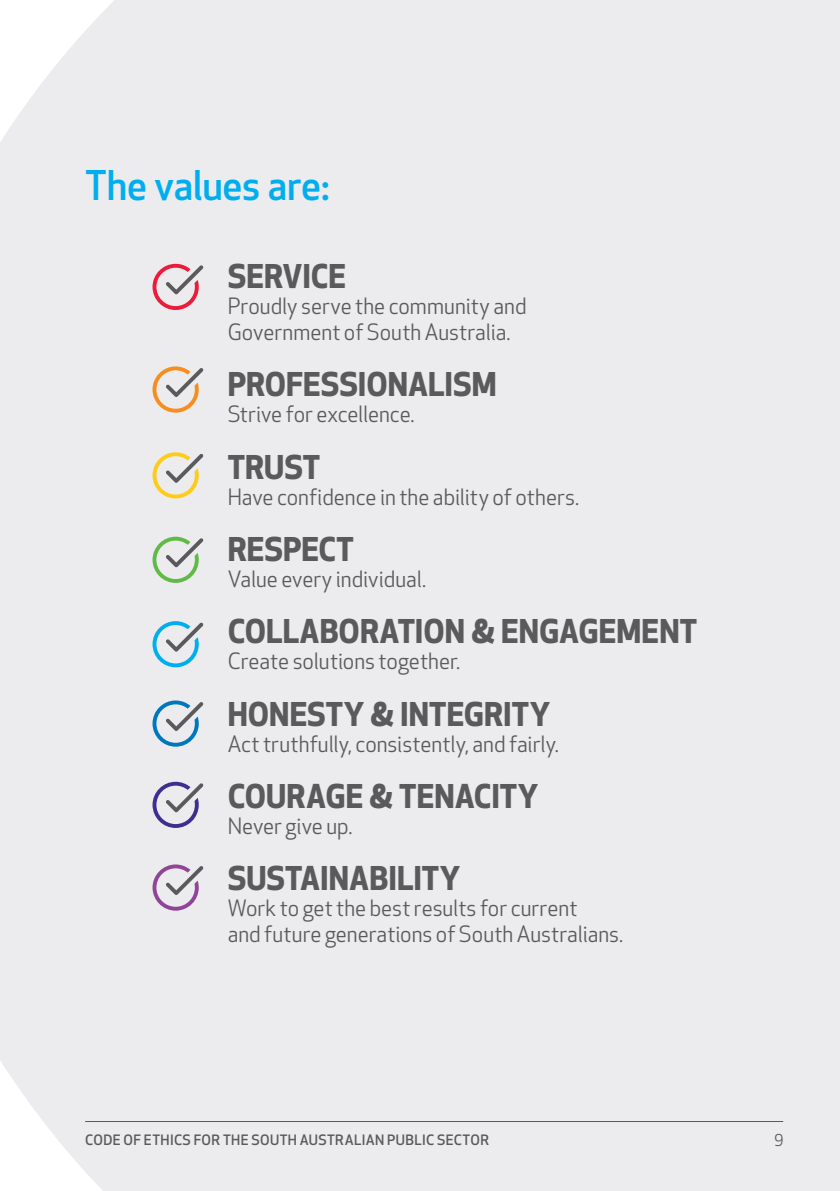
<style>
.page{position:relative;width:840px;height:1191px;background:#fff}
.page>*{position:absolute;margin:0;border:0;box-sizing:border-box;transform-origin:0 0}
.t1{font:500 40px "Apex New";letter-spacing:-.01em;color:#00aeef}
.t2{font:700 32px "Apex New";color:#5a5a5d}
.t3{font:22px/26px "Apex New";color:#5a5a5d}
.t4{font:16px "Apex New";color:#5a5a5d}
.t5{font:500 14px "Apex New";letter-spacing:.03em;color:#5a5a5d}
</style>
<div class="page">
<div style="left:0;top:0;width:839px;height:1191px;background:#ececee"></div>
<hr style="left:85px;top:1121px;width:697px;height:1px;background:#5a5a5d">
<svg style="left:152px;top:264px;width:51px;height:46px;background:#e0b6be"></svg>
<svg style="left:152px;top:621px;width:51px;height:46px;background:#b1d3e2"></svg>
<svg style="left:152px;top:366px;width:51px;height:46px;background:#e1cdb9"></svg>
<svg style="left:152px;top:700px;width:51px;height:46px;background:#b1c8d8"></svg>
<svg style="left:152px;top:452px;width:51px;height:46px;background:#e3d9b7"></svg>
<svg style="left:152px;top:781px;width:51px;height:47px;background:#bebbd0"></svg>
<svg style="left:152px;top:537px;width:51px;height:46px;background:#c4d6c0"></svg>
<svg style="left:152px;top:864px;width:51px;height:46px;background:#cdbfd1"></svg>
<h1 class="t1" style="left:85px;top:163px;width:246px">The values are:</h1>
<h2 class="t2" style="left:227px;top:257px;width:120px">SERVICE</h2>
<p class="t3" style="left:227px;top:294px;width:300px">Proudly serve the community and<br>Government of South Australia.</p>
<h2 class="t2" style="left:227px;top:366px;width:270px">PROFESSIONALISM</h2>
<p class="t3" style="left:227px;top:402px;width:188px">Strive for excellence.</p>
<h2 class="t2" style="left:227px;top:448px;width:94px">TRUST</h2>
<p class="t3" style="left:227px;top:484px;width:352px">Have confidence in the ability of others.</p>
<h2 class="t2" style="left:227px;top:530px;width:127px">RESPECT</h2>
<p class="t3" style="left:227px;top:567px;width:200px">Value every individual.</p>
<h2 class="t2" style="left:227px;top:613px;width:470px">COLLABORATION &amp; ENGAGEMENT</h2>
<p class="t3" style="left:227px;top:649px;width:234px">Create solutions together.</p>
<h2 class="t2" style="left:227px;top:695px;width:324px">HONESTY &amp; INTEGRITY</h2>
<p class="t3" style="left:227px;top:731px;width:332px">Act truthfully, consistently, and fairly.</p>
<h2 class="t2" style="left:227px;top:777px;width:312px">COURAGE &amp; TENACITY</h2>
<p class="t3" style="left:227px;top:814px;width:126px">Never give up.</p>
<h2 class="t2" style="left:227px;top:860px;width:234px">SUSTAINABILITY</h2>
<p class="t3" style="left:227px;top:896px;width:397px">Work to get the best results for current<br>and future generations of South Australians.</p>
<p class="t5" style="left:85px;top:1131px;width:405px">CODE OF ETHICS FOR THE SOUTH AUSTRALIAN PUBLIC SECTOR</p>
<p class="t4" style="left:773px;top:1131px;width:11px">9</p>
</div>
